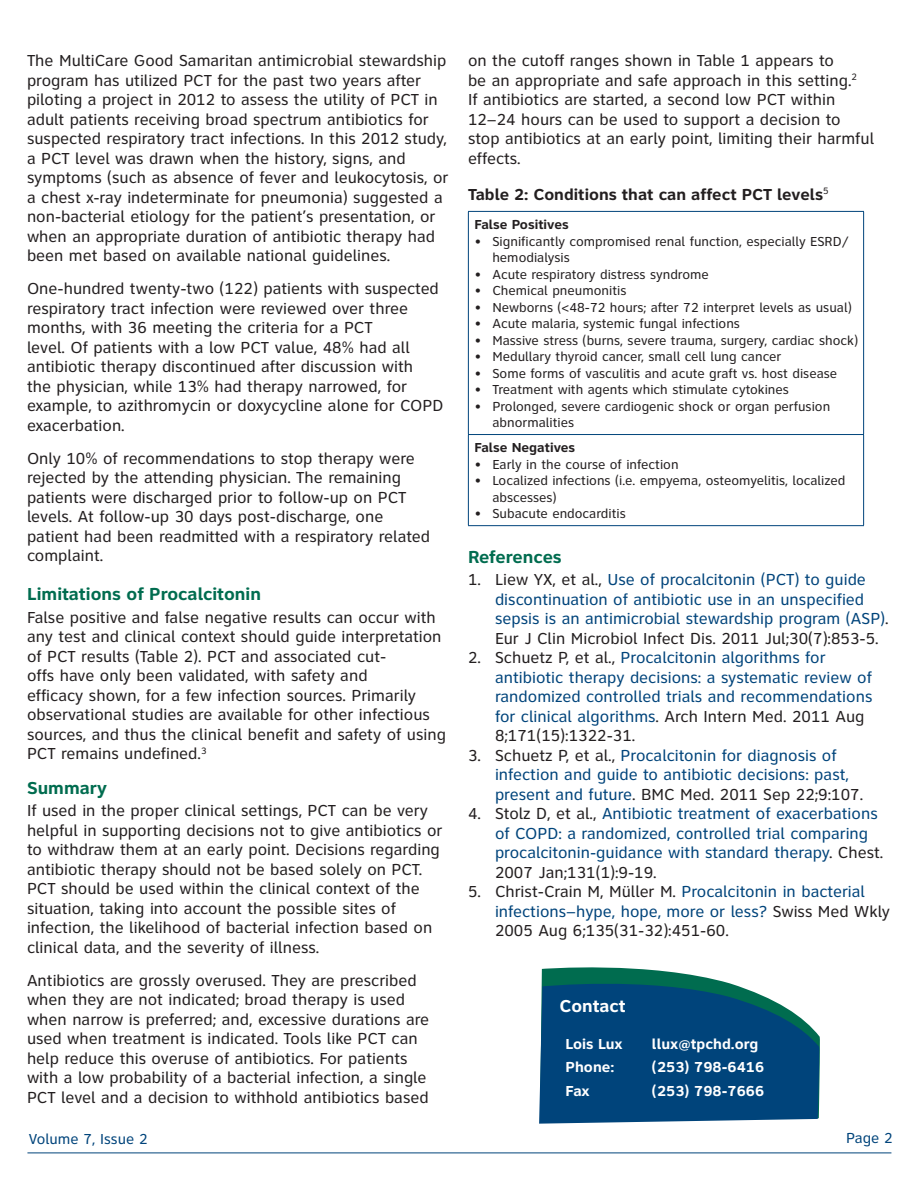
<style>
.page{position:relative;width:918px;height:1188px;background:#fff}
.page>*{position:absolute;margin:0;border:0;box-sizing:border-box;transform-origin:0 0}
.Subhead{font:700 18px "Clearview ATT";color:#006c4f}
.t1{font:700 17.85px "Clearview ATT";color:#fff}
.Body{font:16.5px/19.5px "Clearview ATT";color:#231f20}
.Body-2{font:16.5px/19.5px "Clearview ATT";color:#00447b}
.Body-3{font:700 16.5px "Clearview ATT";color:#231f20}
.t2{font:700 15px "Clearview ATT";color:#fff}
.t3{font:15px "Clearview ATT";color:#00447b}
.t4{font:13.5px/16.5px "Clearview ATT";color:#231f20}
.t5{font:700 13.5px "Clearview ATT";color:#231f20}
.s1{color:#231f20}
.s2{color:#00447b}
</style>
<div class="page">
<hr style="left:27px;top:1153px;width:864px;height:1px;background:#00447b">
<hr style="left:468px;top:212px;width:1px;height:222px;background:#00447b">
<hr style="left:468px;top:435px;width:1px;height:90px;background:#00447b">
<hr style="left:863px;top:212px;width:1px;height:222px;background:#00447b">
<hr style="left:863px;top:435px;width:1px;height:90px;background:#00447b">
<hr style="left:468px;top:211px;width:396px;height:1px;background:#00447b">
<hr style="left:468px;top:434px;width:396px;height:1px;background:#00447b">
<hr style="left:468px;top:525px;width:396px;height:1px;background:#00447b">
<svg style="left:541px;top:967px;width:156px;height:9px"></svg>
<svg style="left:539px;top:976px;width:281px;height:148px;background:#165783"></svg>
<p class="Body" style="left:27px;top:51px;width:423px">The MultiCare Good Samaritan antimicrobial stewardship program has utilized PCT for the past two years after piloting a project in 2012 to assess the utility of PCT in adult patients receiving broad spectrum antibiotics for suspected respiratory tract infections. In this 2012 study, a PCT level was drawn when the history, signs, and symptoms (such as absence of fever and leukocytosis, or a chest x-ray indeterminate for pneumonia) suggested a non-bacterial etiology for the patient’s presentation, or when an appropriate duration of antibiotic therapy had been met based on available national guidelines.</p>
<p class="Body" style="left:27px;top:279px;width:418px">One-hundred twenty-two (122) patients with suspected respiratory tract infection were reviewed over three months, with 36 meeting the criteria for a PCT<br>level. Of patients with a low PCT value, 48% had all antibiotic therapy discontinued after discussion with<br>the physician, while 13% had therapy narrowed, for example, to azithromycin or doxycycline alone for COPD exacerbation.</p>
<p class="Body" style="left:27px;top:449px;width:405px">Only 10% of recommendations to stop therapy were rejected by the attending physician. The remaining patients were discharged prior to follow-up on PCT levels. At follow-up 30 days post-discharge, one patient had been readmitted with a respiratory related complaint.</p>
<p class="Subhead" style="left:27px;top:584px;width:236px">Limitations of Procalcitonin</p>
<p class="Body" style="left:27px;top:608px;width:421px">False positive and false negative results can occur with any test and clinical context should guide interpretation of PCT results (Table 2). PCT and associated cut-<br>offs have only been validated, with safety and<br>efficacy shown, for a few infection sources. Primarily observational studies are available for other infectious sources, and thus the clinical benefit and safety of using PCT remains undefined.<sup>3</sup></p>
<p class="Subhead" style="left:27px;top:777px;width:82px">Summary</p>
<p class="Body" style="left:27px;top:801px;width:417px">If used in the proper clinical settings, PCT can be very helpful in supporting decisions not to give antibiotics or to withdraw them at an early point. Decisions regarding antibiotic therapy should not be based solely on PCT.<br>PCT should be used within the clinical context of the situation, taking into account the possible sites of infection, the likelihood of bacterial infection based on clinical data, and the severity of illness.</p>
<p class="Body" style="left:27px;top:971px;width:404px">Antibiotics are grossly overused. They are prescribed when they are not indicated; broad therapy is used when narrow is preferred; and, excessive durations are used when treatment is indicated. Tools like PCT can help reduce this overuse of antibiotics. For patients with a low probability of a bacterial infection, a single PCT level and a decision to withhold antibiotics based</p>
<p class="Body" style="left:468px;top:51px;width:408px">on the cutoff ranges shown in Table 1 appears to<br>be an appropriate and safe approach in this setting.<sup>2<br></sup>If antibiotics are started, a second low PCT within 12–24 hours can be used to support a decision to stop antibiotics at an early point, limiting their harmful effects.</p>
<p class="Body-3" style="left:468px;top:185px;width:362px">Table 2: Conditions that can affect PCT levels<sup>5</sup></p>
<p class="t5" style="left:474px;top:217px;width:96px">False Positives</p>
<p class="t4" style="left:492px;top:233px;width:358px;text-indent:-18px">• Significantly compromised renal function, especially ESRD/ hemodialysis</p>
<p class="t4" style="left:474px;top:266px;width:236px">• Acute respiratory distress syndrome</p>
<p class="t4" style="left:474px;top:282px;width:154px">• Chemical pneumonitis</p>
<p class="t4" style="left:474px;top:299px;width:379px">• Newborns (&lt;48-72 hours; after 72 interpret levels as usual)</p>
<p class="t4" style="left:474px;top:315px;width:267px">• Acute malaria, systemic fungal infections</p>
<p class="t4" style="left:474px;top:332px;width:385px">• Massive stress (burns, severe trauma, surgery, cardiac shock)</p>
<p class="t4" style="left:474px;top:348px;width:309px">• Medullary thyroid cancer, small cell lung cancer</p>
<p class="t4" style="left:474px;top:365px;width:364px">• Some forms of vasculitis and acute graft vs. host disease</p>
<p class="t4" style="left:474px;top:381px;width:316px">• Treatment with agents which stimulate cytokines</p>
<p class="t4" style="left:492px;top:398px;width:339px;text-indent:-18px">• Prolonged, severe cardiogenic shock or organ perfusion abnormalities</p>
<p class="t5" style="left:474px;top:440px;width:102px">False Negatives</p>
<p class="t4" style="left:474px;top:456px;width:206px">• Early in the course of infection</p>
<p class="t4" style="left:492px;top:472px;width:355px;text-indent:-18px">• Localized infections (i.e. empyema, osteomyelitis, localized abscesses)</p>
<p class="t4" style="left:474px;top:505px;width:153px">• Subacute endocarditis</p>
<p class="Subhead" style="left:468px;top:546px;width:95px">References</p>
<p class="Body-2" style="left:495px;top:570px;width:395px;text-indent:-27px"><span class="s1">1. Liew YX, et al.,</span> Use of procalcitonin (PCT) to guide discontinuation of antibiotic use in an unspecified sepsis is an antimicrobial stewardship program (ASP)<span class="s1">.<br>Eur J Clin Microbiol Infect Dis. 2011 Jul;30(7):853-5.</span></p>
<p class="Body-2" style="left:495px;top:648px;width:379px;text-indent:-27px"><span class="s1">2. Schuetz P, et al.,</span> Procalcitonin algorithms for antibiotic therapy decisions: a systematic review of randomized controlled trials and recommendations for clinical algorithms<span class="s1">. Arch Intern Med. 2011 Aug 8;171(15):1322-31.</span></p>
<p class="Body-2" style="left:495px;top:746px;width:370px;text-indent:-27px"><span class="s1">3. Schuetz P, et al.,</span> Procalcitonin for diagnosis of infection and guide to antibiotic decisions: past, present and future<span class="s1">. BMC Med. 2011 Sep 22;9:107.</span></p>
<p class="Body-2" style="left:495px;top:804px;width:390px;text-indent:-27px"><span class="s1">4. Stolz D, et al.,</span> Antibiotic treatment of exacerbations of COPD: a randomized, controlled trial comparing procalcitonin-guidance with standard therapy<span class="s1">. Chest.<br>2007 Jan;131(1):9-19.</span></p>
<p class="Body" style="left:495px;top:882px;width:397px;text-indent:-27px">5. Christ-Crain M, Müller M. <span class="s2">Procalcitonin in bacterial infections–hype, hope, more or less?</span> Swiss Med Wkly<br>2005 Aug 6;135(31-32):451-60.</p>
<p class="t1" style="left:560px;top:996px;width:68px">Contact</p>
<p class="t2" style="left:566px;top:1036px;width:59px">Lois Lux</p>
<p class="t2" style="left:652px;top:1036px;width:108px">llux@tpchd.org</p>
<p class="t2" style="left:566px;top:1059px;width:50px">Phone:</p>
<p class="t2" style="left:652px;top:1059px;width:114px">(253) 798-6416</p>
<p class="t2" style="left:566px;top:1082px;width:26px">Fax</p>
<p class="t2" style="left:652px;top:1082px;width:114px">(253) 798-7666</p>
<p class="t3" style="left:29px;top:1130px;width:120px">Volume 7, Issue 2</p>
<p class="t3" style="left:846px;top:1129px;width:48px">Page 2</p>
</div>
